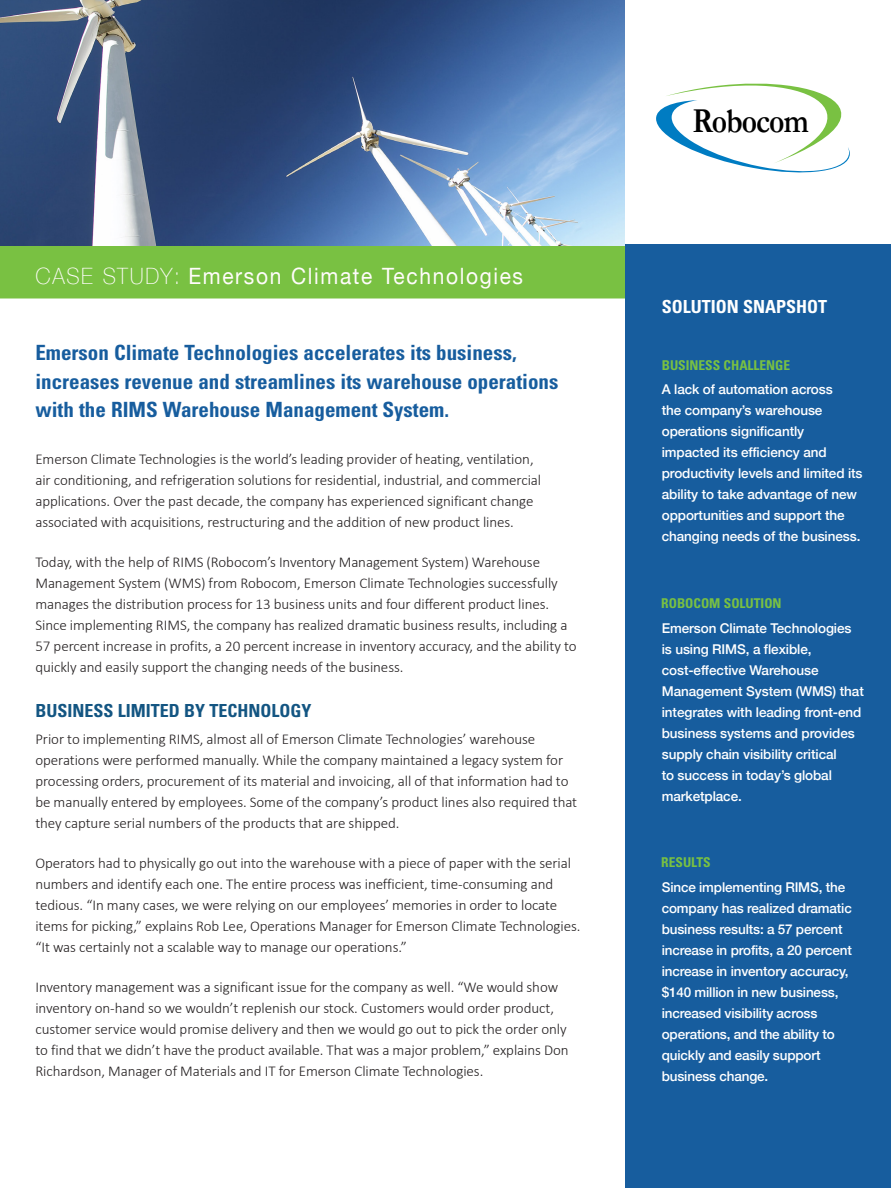
<style>
.page{position:relative;width:891px;height:1188px;background:#fff}
.page>*{position:absolute;margin:0;border:0;box-sizing:border-box;transform-origin:0 0}
.t1{font:700 35.4px "Garamond";letter-spacing:-.03em;color:#000;scale:.84 1}
.t2{font:22.5px "Helvetica Neue";letter-spacing:.08em;color:#fffcfb;scale:.93 1}
._01_Intro_text{font:700 condensed 21px/28.5px "Univers LT Std";color:#175d9e}
._02_Headline{font:700 condensed 18px "Univers LT Std";color:#135582}
._08_Sidebar_Headline{font:700 condensed 18px "Univers LT Std";color:#fff}
._04_Body_Text{font:300 15px/21px "Calibri";letter-spacing:-.005em;color:#231f20}
._10_Sidebar_Text{font:500 13.5px/21px "Helvetica Neue";letter-spacing:-.005em;color:#fff}
._08_Sidebar_Headline-2{font:700 condensed 13.5px "Univers LT Std";color:#79c142}
.s1{font-weight:100}
</style>
<div class="page">
<div style="left:0;top:245px;width:626px;height:54px;background:#79c142"></div>
<img style="left:0;top:0;width:624px;height:246px">
<svg style="left:656px;top:83px;width:194px;height:90px"></svg>
<div style="left:626px;top:245px;width:265px;height:943px;background:#175d9e"></div>
<p class="t2" style="left:35px;top:260px;width:526px"><span class="s1">CASE STUDY:</span> Emerson Climate Technologies</p>
<p class="_01_Intro_text" style="left:35px;top:339px;width:525px">Emerson Climate Technologies accelerates its business, increases revenue and streamlines its warehouse operations with the RIMS Warehouse Management System.</p>
<p class="_04_Body_Text" style="left:35px;top:447px;width:507px">Emerson Climate Technologies is the world’s leading provider of heating, ventilation, air conditioning, and refrigeration solutions for residential, industrial, and commercial applications. Over the past decade, the company has experienced significant change associated with acquisitions, restructuring and the addition of new product lines.</p>
<p class="_04_Body_Text" style="left:35px;top:551px;width:543px">Today, with the help of RIMS (Robocom’s Inventory Management System) Warehouse Management System (WMS) from Robocom, Emerson Climate Technologies successfully manages the distribution process for 13 business units and four different product lines.<br>Since implementing RIMS, the company has realized dramatic business results, including a 57 percent increase in profits, a 20 percent increase in inventory accuracy, and the ability to quickly and easily support the changing needs of the business.</p>
<p class="_02_Headline" style="left:35px;top:699px;width:278px">BUSINESS LIMITED BY TECHNOLOGY</p>
<p class="_04_Body_Text" style="left:35px;top:727px;width:543px">Prior to implementing RIMS, almost all of Emerson Climate Technologies’ warehouse operations were performed manually. While the company maintained a legacy system for processing orders, procurement of its material and invoicing, all of that information had to be manually entered by employees. Some of the company’s product lines also required that they capture serial numbers of the products that are shipped.</p>
<p class="_04_Body_Text" style="left:35px;top:852px;width:547px">Operators had to physically go out into the warehouse with a piece of paper with the serial numbers and identify each one. The entire process was inefficient, time-consuming and tedious. “In many cases, we were relying on our employees’ memories in order to locate items for picking,” explains Rob Lee, Operations Manager for Emerson Climate Technologies. “It was certainly not a scalable way to manage our operations.”</p>
<p class="_04_Body_Text" style="left:35px;top:976px;width:535px">Inventory management was a significant issue for the company as well. “We would show inventory on-hand so we wouldn’t replenish our stock. Customers would order product, customer service would promise delivery and then we would go out to pick the order only to find that we didn’t have the product available. That was a major problem,” explains Don Richardson, Manager of Materials and IT for Emerson Climate Technologies.</p>
<p class="t1" style="left:692px;top:99px;width:140px">Robocom</p>
<p class="_08_Sidebar_Headline" style="left:662px;top:296px;width:167px">SOLUTION SNAPSHOT</p>
<p class="_08_Sidebar_Headline-2" style="left:662px;top:357px;width:130px">BUSINESS CHALLENGE</p>
<p class="_10_Sidebar_Text" style="left:662px;top:378px;width:202px">A lack of automation across<br>the company’s warehouse operations significantly impacted its efficiency and productivity levels and limited its ability to take advantage of new opportunities and support the changing needs of the business.</p>
<p class="_08_Sidebar_Headline-2" style="left:661px;top:595px;width:122px">ROBOCOM SOLUTION</p>
<p class="_10_Sidebar_Text" style="left:662px;top:616px;width:204px">Emerson Climate Technologies is using RIMS, a flexible, cost-effective Warehouse<br>Management System (WMS) that integrates with leading front-end business systems and provides supply chain visibility critical<br>to success in today’s global marketplace.</p>
<p class="_08_Sidebar_Headline-2" style="left:661px;top:854px;width:51px">RESULTS</p>
<p class="_10_Sidebar_Text" style="left:662px;top:875px;width:192px">Since implementing RIMS, the company has realized dramatic business results: a 57 percent increase in profits, a 20 percent increase in inventory accuracy, $140 million in new business, increased visibility across operations, and the ability to quickly and easily support business change.</p>
</div>
